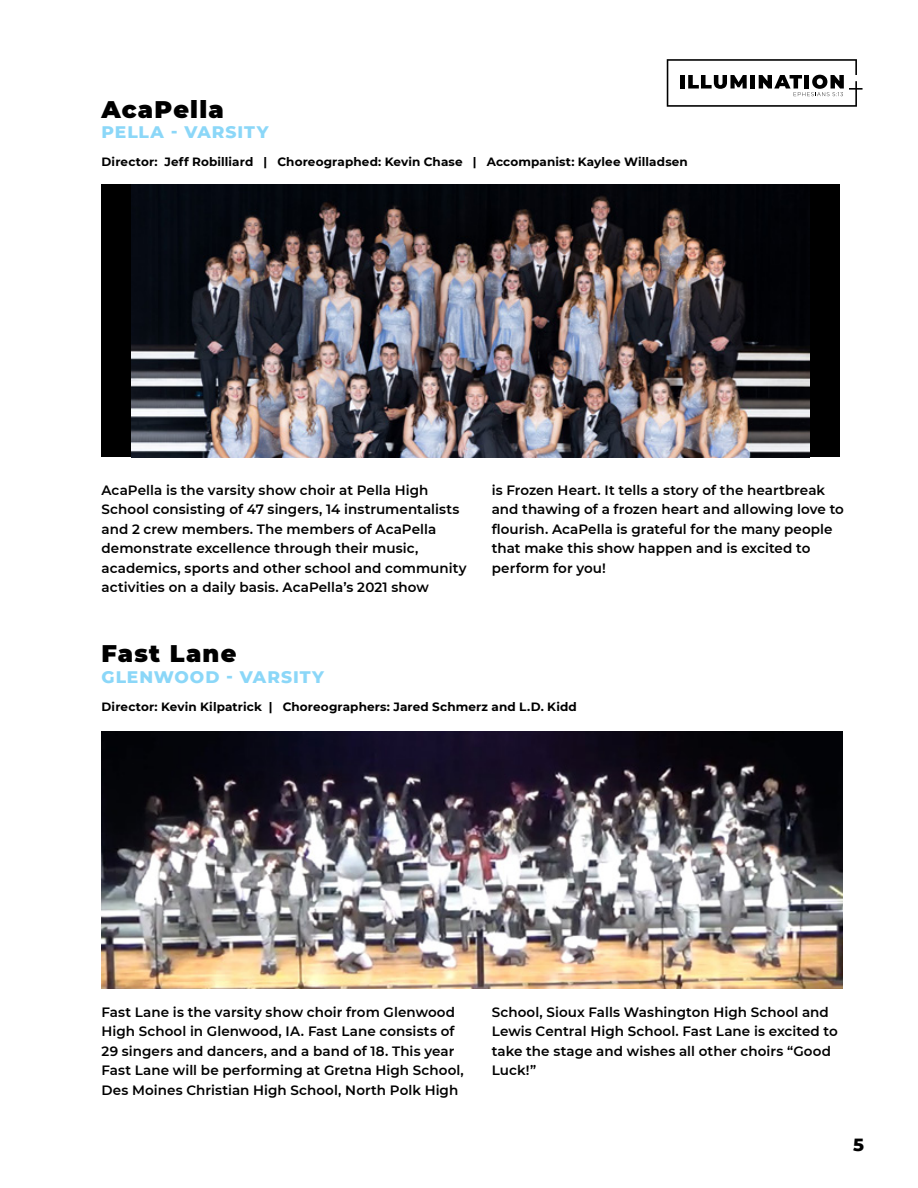
<style>
.page{position:relative;width:918px;height:1188px;background:#fff}
.page>*{position:absolute;margin:0;border:0;box-sizing:border-box;transform-origin:0 0}
.t1{font:900 24px "Montserrat";letter-spacing:.055em;color:#000}
.t2{font:800 18px "Montserrat";color:#000}
.t3{font:800 17.1px "Montserrat";letter-spacing:.06em;color:#8bd7f8}
.t4{font:600 13.5px/19.5px "Montserrat";letter-spacing:.005em;color:#000}
.t5{font:700 12px "Montserrat";letter-spacing:.01em;color:#000}
</style>
<div class="page">
<svg style="left:667px;top:59px;width:196px;height:48px"></svg>
<div style="left:102px;top:184px;width:738px;height:273px;background:#000"></div>
<img style="left:132px;top:184px;width:678px;height:273px">
<img style="left:102px;top:731px;width:740px;height:258px">
<h1 class="t1" style="left:102px;top:91px;width:124px">AcaPella</h1>
<p class="t3" style="left:102px;top:120px;width:169px">PELLA - VARSITY</p>
<p class="t5" style="left:102px;top:153px;width:588px">Director: Jeff Robilliard | Choreographed: Kevin Chase | Accompanist: Kaylee Willadsen</p>
<p class="t4" style="left:102px;top:479px;width:367px">AcaPella is the varsity show choir at Pella High School consisting of 47 singers, 14 instrumentalists and 2 crew members. The members of AcaPella demonstrate excellence through their music, academics, sports and other school and community activities on a daily basis. AcaPella’s 2021 show</p>
<p class="t4" style="left:492px;top:479px;width:354px">is Frozen Heart. It tells a story of the heartbreak and thawing of a frozen heart and allowing love to flourish. AcaPella is grateful for the many people that make this show happen and is excited to perform for you!</p>
<h1 class="t1" style="left:102px;top:636px;width:136px">Fast Lane</h1>
<p class="t3" style="left:102px;top:664px;width:224px">GLENWOOD - VARSITY</p>
<p class="t5" style="left:102px;top:698px;width:477px">Director: Kevin Kilpatrick | Choreographers: Jared Schmerz and L.D. Kidd</p>
<p class="t4" style="left:102px;top:1002px;width:364px">Fast Lane is the varsity show choir from Glenwood High School in Glenwood, IA. Fast Lane consists of 29 singers and dancers, and a band of 18. This year Fast Lane will be performing at Gretna High School, Des Moines Christian High School, North Polk High</p>
<p class="t4" style="left:492px;top:1002px;width:348px">School, Sioux Falls Washington High School and Lewis Central High School. Fast Lane is excited to take the stage and wishes all other choirs “Good Luck!”</p>
<h2 class="t2" style="left:853px;top:1132px;width:12px">5</h2>
</div>
